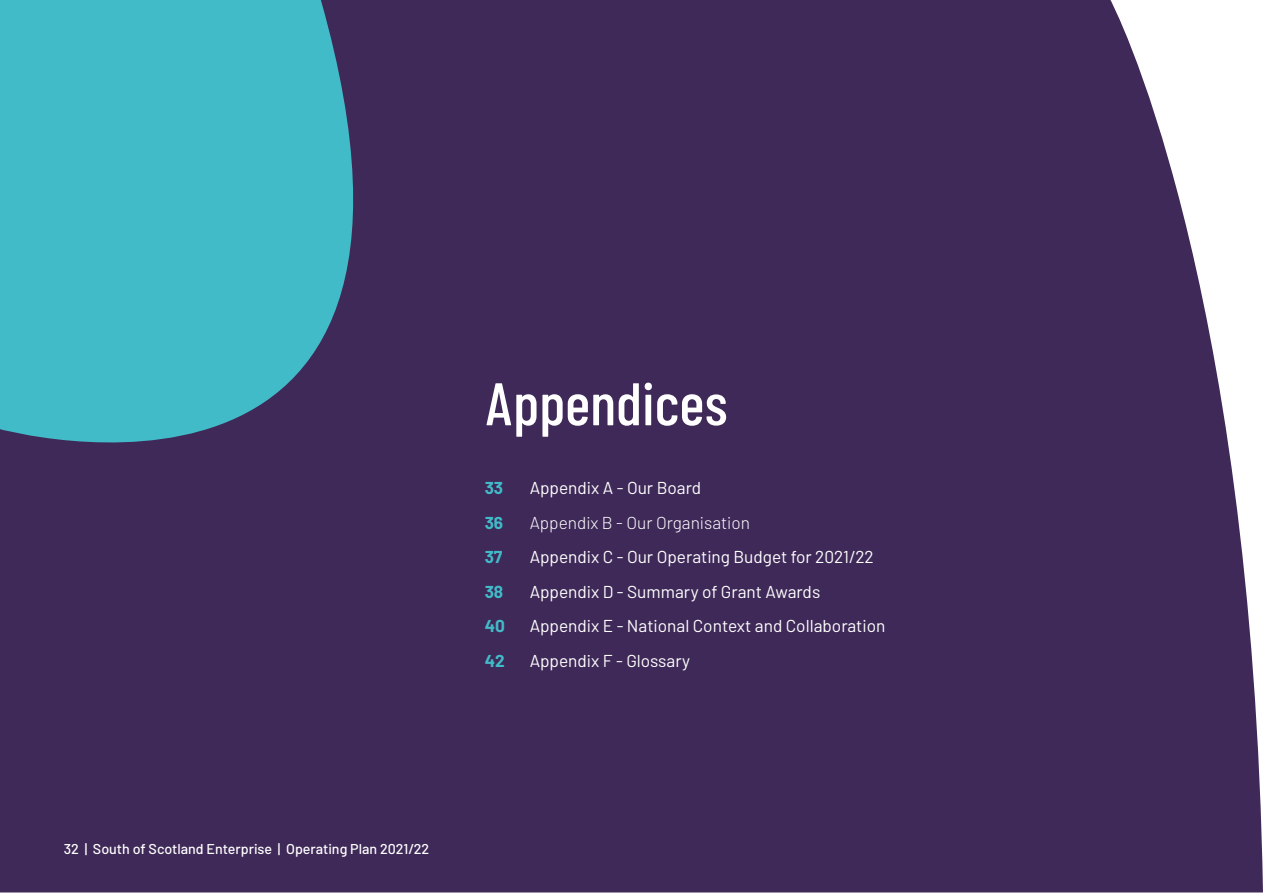
<style>
.page{position:relative;width:1263px;height:893px;background:#fff}
.page>*{position:absolute;margin:0;border:0;box-sizing:border-box;transform-origin:0 0}
.t1{font:500 60px "Barlow Condensed";color:#fff}
.t2{font:17.25px "Barlow";color:#fff}
.t3{font:300 17.25px "Barlow";color:#fff}
.t4{font:700 17.25px "Barlow";color:#42bbc8}
.t5{font:500 14.25px "Barlow";color:#fff}
</style>
<div class="page">
<div style="left:0;top:0;width:1263px;height:892px;background:#3f2958"></div>
<svg style="left:0;top:0;width:480px;height:561px;background:#407693"></svg>
<h1 class="t1" style="left:485px;top:366px;width:244px">Appendices</h1>
<p class="t4" style="left:485px;top:477px;width:20px">33</p>
<p class="t2" style="left:530px;top:477px;width:173px">Appendix A - Our Board</p>
<p class="t4" style="left:485px;top:512px;width:20px">36</p>
<p class="t3" style="left:530px;top:512px;width:222px">Appendix B - Our Organisation</p>
<p class="t4" style="left:485px;top:546px;width:19px">37</p>
<p class="t2" style="left:530px;top:546px;width:346px">Appendix C - Our Operating Budget for 2021/22</p>
<p class="t4" style="left:485px;top:581px;width:20px">38</p>
<p class="t2" style="left:530px;top:581px;width:292px">Appendix D - Summary of Grant Awards</p>
<p class="t4" style="left:485px;top:615px;width:22px">40</p>
<p class="t2" style="left:530px;top:615px;width:357px">Appendix E - National Context and Collaboration</p>
<p class="t4" style="left:485px;top:650px;width:22px">42</p>
<p class="t2" style="left:530px;top:650px;width:162px">Appendix F - Glossary</p>
<p class="t5" style="left:64px;top:840px;width:367px">32 | South of Scotland Enterprise | Operating Plan 2021/22</p>
</div>
